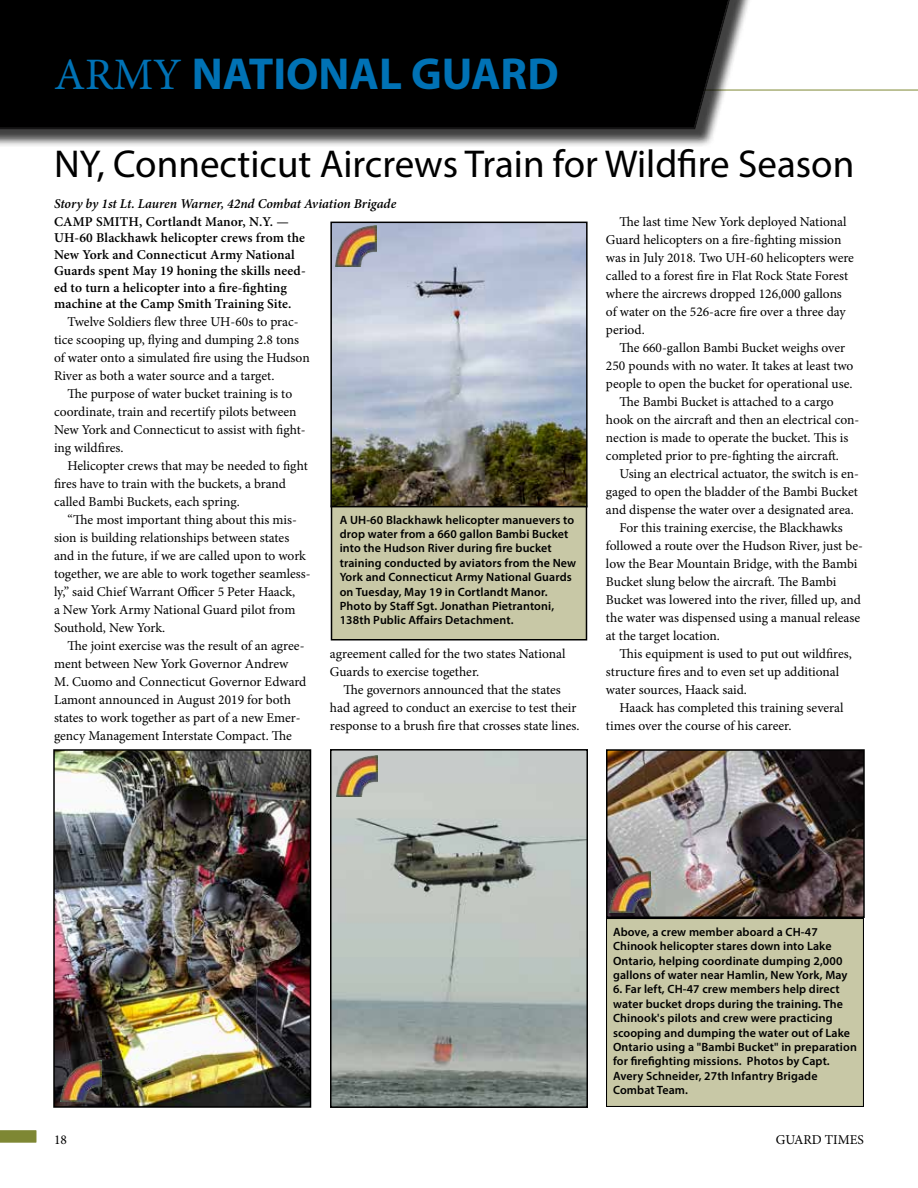
<style>
.page{position:relative;width:918px;height:1188px;background:#fff}
.page>*{position:absolute;margin:0;border:0;box-sizing:border-box;transform-origin:0 0}
.t1{font:700 45px "Myriad Pro";color:#0072b5}
.t2{font:39px "Myriad Pro";color:#000}
.t3{font:13.5px/18px "Minion Pro";letter-spacing:-.005em;color:#000}
.t4{font:600 13.5px/16.5px "Minion Pro";letter-spacing:.01em;color:#000}
.t5{font:italic 600 13.5px "Minion Pro";letter-spacing:-.005em;color:#000}
.t6{font:600 12px/14.4px "Myriad Pro";letter-spacing:.01em;color:#000}
.s1{font-family:"Minion Pro";font-weight:400}
</style>
<div class="page">
<hr style="left:0;top:90px;width:918px;height:1px;background:#7e8733">
<div style="left:0;top:1130px;width:36px;height:12px;background:#7e8733"></div>
<div style="left:0;top:0;width:756px;height:148px;background:#000;opacity:.75"></div>
<div style="left:0;top:0;width:741px;height:130px;background:#000"></div>
<div style="left:332px;top:506px;width:254px;height:134px;background:#c8c8a6"></div>
<div style="left:331px;top:506px;width:256px;height:134px;border:2px solid #000"></div>
<img style="left:333px;top:225px;width:252px;height:279px">
<div style="left:330px;top:222px;width:258px;height:285px;border:2px solid #000"></div>
<img style="left:333px;top:752px;width:252px;height:353px">
<div style="left:330px;top:749px;width:258px;height:359px;border:2px solid #000"></div>
<img style="left:609px;top:752px;width:253px;height:163px">
<div style="left:606px;top:749px;width:259px;height:169px;border:2px solid #000"></div>
<div style="left:607px;top:919px;width:256px;height:187px;background:#c8c8a6"></div>
<div style="left:606px;top:918px;width:258px;height:189px;border:1px solid #000"></div>
<img style="left:56px;top:752px;width:252px;height:353px">
<div style="left:53px;top:749px;width:258px;height:359px;border:2px solid #000"></div>
<img style="left:609px;top:871px;width:42px;height:41px">
<img style="left:337px;top:755px;width:41px;height:41px">
<img style="left:60px;top:1060px;width:42px;height:41px">
<img style="left:335px;top:226px;width:41px;height:41px">
<h1 class="t1" style="left:54px;top:45px;width:506px"><span class="s1">ARMY</span> NATIONAL GUARD</h1>
<h2 class="t2" style="left:54px;top:140px;width:802px">NY, Connecticut Aircrews Train for Wildfire Season</h2>
<p class="t5" style="left:54px;top:194px;width:344px">Story by 1st Lt. Lauren Warner, 42nd Combat Aviation Brigade</p>
<p class="t4" style="left:54px;top:213px;width:253px">CAMP SMITH, Cortlandt Manor, N.Y. — UH-60 Blackhawk helicopter crews from the New York and Connecticut Army National Guards spent May 19 honing the skills need&shy;ed to turn a helicopter into a fire-fighting machine at the Camp Smith Training Site.</p>
<p class="t3" style="left:54px;top:313px;width:257px;text-indent:14px">Twelve Soldiers flew three UH-60s to prac&shy;tice scooping up, flying and dumping 2.8 tons of water onto a simulated fire using the Hudson River as both a water source and a target.</p>
<p class="t3" style="left:54px;top:385px;width:253px;text-indent:14px">The purpose of water bucket training is to coordinate, train and recertify pilots between New York and Connecticut to assist with fight&shy;ing wildfires.</p>
<p class="t3" style="left:54px;top:457px;width:255px;text-indent:14px">Helicopter crews that may be needed to fight fires have to train with the buckets, a brand called Bambi Buckets, each spring.</p>
<p class="t3" style="left:54px;top:511px;width:258px;text-indent:14px">“The most important thing about this mis&shy;sion is building relationships between states and in the future, if we are called upon to work together, we are able to work together seamless&shy;ly,” said Chief Warrant Officer 5 Peter Haack,<br>a New York Army National Guard pilot from Southold, New York.</p>
<p class="t3" style="left:54px;top:637px;width:254px;text-indent:14px">The joint exercise was the result of an agree&shy;ment between New York Governor Andrew M. Cuomo and Connecticut Governor Edward Lamont announced in August 2019 for both states to work together as part of a new Emer&shy;gency Management Interstate Compact. The</p>
<p class="t3" style="left:330px;top:644px;width:237px">agreement called for the two states National<br>Guards to exercise together.</p>
<p class="t3" style="left:606px;top:212px;width:250px;text-indent:14px">The last time New York deployed National Guard helicopters on a fire-fighting mission was in July 2018. Two UH-60 helicopters were called to a forest fire in Flat Rock State Forest where the aircrews dropped 126,000 gallons of water on the 526-acre fire over a three day period.</p>
<p class="t3" style="left:619px;top:338px;width:227px">The 660-gallon Bambi Bucket weighs over</p>
<p class="t3" style="left:606px;top:356px;width:249px">250 pounds with no water. It takes at least two</p>
<p class="t3" style="left:606px;top:374px;width:248px">people to open the bucket for operational use.</p>
<p class="t3" style="left:619px;top:392px;width:216px">The Bambi Bucket is attached to a cargo</p>
<p class="t3" style="left:606px;top:410px;width:255px">hook on the aircraft and then an electrical con-</p>
<p class="t3" style="left:606px;top:428px;width:244px">nection is made to operate the bucket. This is</p>
<p class="t3" style="left:606px;top:446px;width:235px">completed prior to pre-fighting the aircraft.</p>
<p class="t3" style="left:619px;top:464px;width:241px">Using an electrical actuator, the switch is en-</p>
<p class="t3" style="left:606px;top:482px;width:254px">gaged to open the bladder of the Bambi Bucket</p>
<p class="t3" style="left:606px;top:500px;width:249px">and dispense the water over a designated area.</p>
<p class="t3" style="left:619px;top:518px;width:225px">For this training exercise, the Blackhawks</p>
<p class="t3" style="left:606px;top:536px;width:259px">followed a route over the Hudson River, just be-</p>
<p class="t3" style="left:606px;top:554px;width:253px">low the Bear Mountain Bridge, with the Bambi</p>
<p class="t3" style="left:606px;top:572px;width:232px">Bucket slung below the aircraft. The Bambi</p>
<p class="t3" style="left:606px;top:590px;width:257px">Bucket was lowered into the river, filled up, and</p>
<p class="t3" style="left:606px;top:608px;width:256px">the water was dispensed using a manual release</p>
<p class="t3" style="left:606px;top:626px;width:115px">at the target location.</p>
<p class="t3" style="left:619px;top:644px;width:234px">This equipment is used to put out wildfires,</p>
<p class="t3" style="left:606px;top:662px;width:235px">structure fires and to even set up additional</p>
<p class="t3" style="left:606px;top:680px;width:142px">water sources, Haack said.</p>
<p class="t3" style="left:619px;top:698px;width:226px">Haack has completed this training several</p>
<p class="t3" style="left:606px;top:716px;width:187px">times over the course of his career.</p>
<p class="t6" style="left:340px;top:512px;width:238px">A UH-60 Blackhawk helicopter manuevers to drop water from a 660 gallon Bambi Bucket into the Hudson River during fire bucket training conducted by aviators from the New York and Connecticut Army National Guards on Tuesday, May 19 in Cortlandt Manor.<br>Photo by Staff Sgt. Jonathan Pietrantoni, 138th Public Affairs Detachment.</p>
<p class="t3" style="left:330px;top:680px;width:251px;text-align:center">The governors announced that the states<br>had agreed to conduct an exercise to test their response to a brush fire that crosses state lines.</p>
<p class="t6" style="left:613px;top:924px;width:236px">Above, a crew member aboard a CH-47<br>Chinook helicopter stares down into Lake Ontario, helping coordinate dumping 2,000 gallons of water near Hamlin, New York, May</p>
<p class="t6" style="left:613px;top:982px;width:245px">6. Far left, CH-47 crew members help direct water bucket drops during the training. The Chinook's pilots and crew were practicing scooping and dumping the water out of Lake Ontario using a "Bambi Bucket" in preparation for firefighting missions. Photos by Capt.<br>Avery Schneider, 27th Infantry Brigade Combat Team.</p>
<p class="t3" style="left:54px;top:1130px;width:14px">18</p>
<p class="t3" style="left:776px;top:1130px;width:90px">GUARD TIMES</p>
</div>
